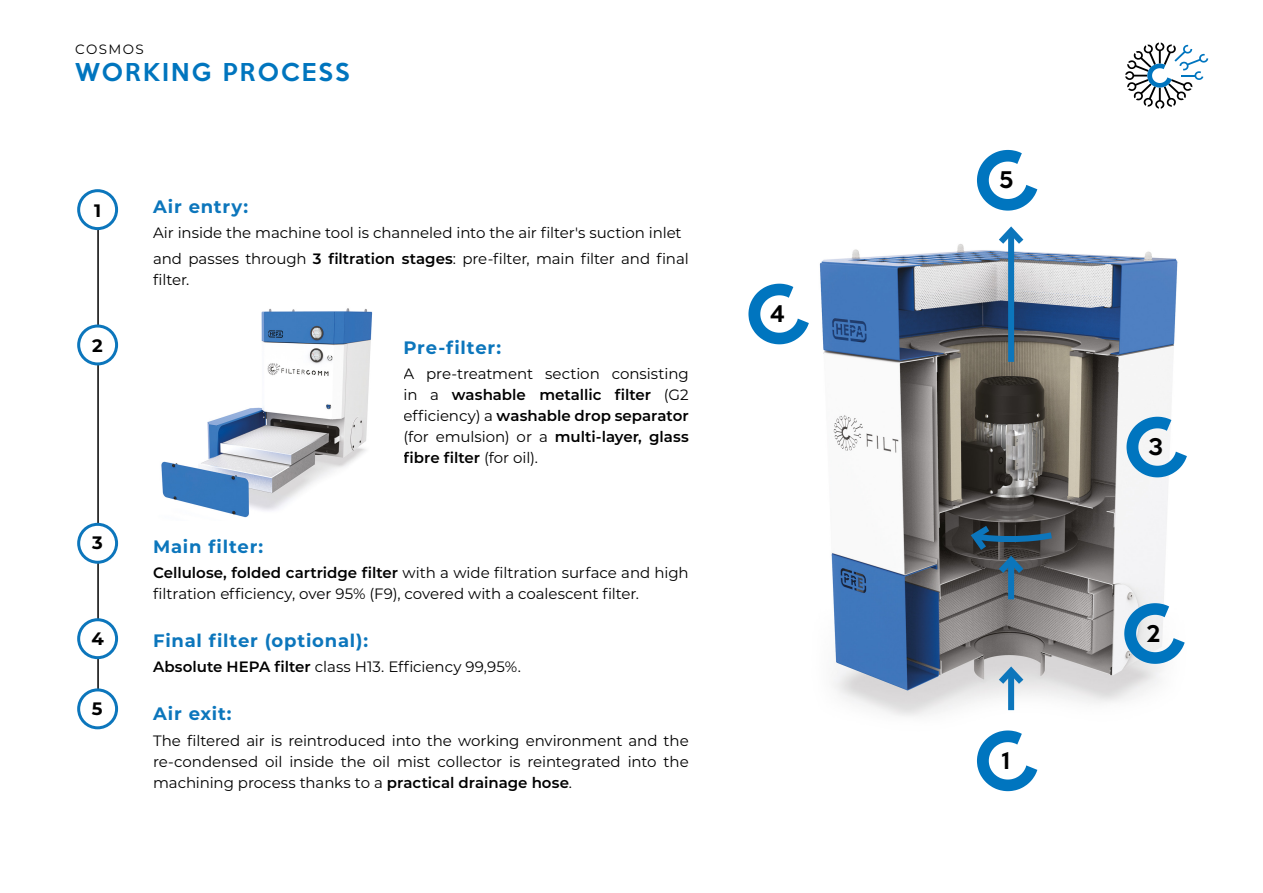
<style>
.page{position:relative;width:1263px;height:893px;background:#fff}
.page>*{position:absolute;margin:0;border:0;box-sizing:border-box;transform-origin:0 0}
.t1{font:500 22.5px "Keep Calm";letter-spacing:.1em;color:#0075be}
.t2{font:500 21px "Keep Calm";color:#000}
.t3{font:700 18px "Montserrat";letter-spacing:.04em;color:#0c76bc}
.t4{font:700 18px "Montserrat";color:#000}
.t5{font:15px/21px "Montserrat";letter-spacing:-.005em;color:#000}
.t6{font:13.5px "Montserrat";letter-spacing:.1em;color:#000}
.s1{font-weight:600}
</style>
<div class="page">
<svg style="left:1125px;top:43px;width:83px;height:66px"></svg>
<hr style="left:97px;top:218px;width:2px;height:491px;background:#000">
<img style="left:779px;top:244px;width:399px;height:472px">
<div style="left:79px;top:191px;width:38px;height:38px;background:#fff;border-radius:50%"></div>
<div style="left:77px;top:189px;width:41px;height:41px;border:3px solid #0c76bc;border-radius:50%"></div>
<div style="left:79px;top:326px;width:38px;height:38px;background:#fff;border-radius:50%"></div>
<div style="left:77px;top:325px;width:41px;height:40px;border:3px solid #0c76bc;border-radius:50%"></div>
<div style="left:79px;top:524px;width:38px;height:38px;background:#fff;border-radius:50%"></div>
<div style="left:77px;top:523px;width:41px;height:41px;border:3px solid #0c76bc;border-radius:50%"></div>
<div style="left:79px;top:620px;width:38px;height:38px;background:#fff;border-radius:50%"></div>
<div style="left:77px;top:618px;width:41px;height:41px;border:3px solid #0c76bc;border-radius:50%"></div>
<div style="left:79px;top:690px;width:38px;height:38px;background:#fff;border-radius:50%"></div>
<div style="left:77px;top:688px;width:41px;height:41px;border:3px solid #0c76bc;border-radius:50%"></div>
<svg style="left:977px;top:730px;width:60px;height:61px"></svg>
<svg style="left:1124px;top:603px;width:61px;height:61px"></svg>
<svg style="left:1126px;top:417px;width:61px;height:60px"></svg>
<svg style="left:748px;top:284px;width:61px;height:60px"></svg>
<svg style="left:977px;top:150px;width:60px;height:61px"></svg>
<img style="left:161px;top:308px;width:212px;height:210px">
<div style="left:1008px;top:671px;width:6px;height:39px;background:#0c76bc"></div>
<svg style="left:992px;top:662px;width:38px;height:28px"></svg>
<div style="left:1008px;top:560px;width:6px;height:39px;background:#0c76bc"></div>
<div style="left:1008px;top:231px;width:6px;height:131px;background:#0c76bc"></div>
<svg style="left:992px;top:226px;width:38px;height:24px"></svg>
<svg style="left:966px;top:520px;width:92px;height:59px;background:#3c4a53"></svg>
<p class="t6" style="left:75px;top:40px;width:70px">COSMOS</p>
<h1 class="t1" style="left:75px;top:53px;width:276px">WORKING PROCESS</h1>
<p class="t4" style="left:94px;top:197px;width:9px">1</p>
<p class="t4" style="left:92px;top:332px;width:12px">2</p>
<p class="t4" style="left:92px;top:530px;width:12px">3</p>
<p class="t4" style="left:91px;top:626px;width:14px">4</p>
<p class="t4" style="left:92px;top:696px;width:12px">5</p>
<p class="t3" style="left:153px;top:194px;width:97px">Air entry:</p>
<p class="t5" style="left:153px;top:220px;width:537px;line-height:25.2px">Air inside the machine tool is channeled into the air filter's suction inlet and passes through <span class="s1">3 filtration stages</span>: pre-filter, main filter and final</p>
<p class="t5" style="left:153px;top:268px;width:38px">filter.</p>
<p class="t3" style="left:404px;top:334px;width:99px">Pre-filter:</p>
<p class="t5" style="left:404px;top:362px;width:287px;text-align:justify">A pre-treatment section consisting in a <span class="s1">washable metallic filter</span> (G2 efficiency) a <span class="s1">washable drop separator </span>(for emulsion) or a <span class="s1">multi-layer, glass fibre filter</span> (for oil).</p>
<p class="t3" style="left:153px;top:533px;width:112px">Main filter:</p>
<p class="t5" style="left:153px;top:562px;width:537px"><span class="s1">Cellulose, folded cartridge filter</span> with a wide filtration surface and high filtration efficiency, over 95% (F9), covered with a coalescent filter.</p>
<p class="t3" style="left:153px;top:628px;width:216px">Final filter (optional):</p>
<p class="t5" style="left:153px;top:656px;width:369px"><span class="s1">Absolute HEPA filter</span> class H13. Efficiency 99,95%.</p>
<p class="t3" style="left:153px;top:701px;width:80px">Air exit:</p>
<p class="t5" style="left:153px;top:729px;width:537px;text-align:justify">The filtered air is reintroduced into the working environment and the re-condensed oil inside the oil mist collector is reintegrated into the machining process thanks to a <span class="s1">practical drainage hose</span>.</p>
<h2 class="t2" style="left:770px;top:296px;width:16px">4</h2>
<h2 class="t2" style="left:999px;top:162px;width:16px">5</h2>
<h2 class="t2" style="left:1002px;top:742px;width:10px">1</h2>
<h2 class="t2" style="left:1148px;top:429px;width:17px">3</h2>
<h2 class="t2" style="left:1146px;top:615px;width:16px">2</h2>
</div>
